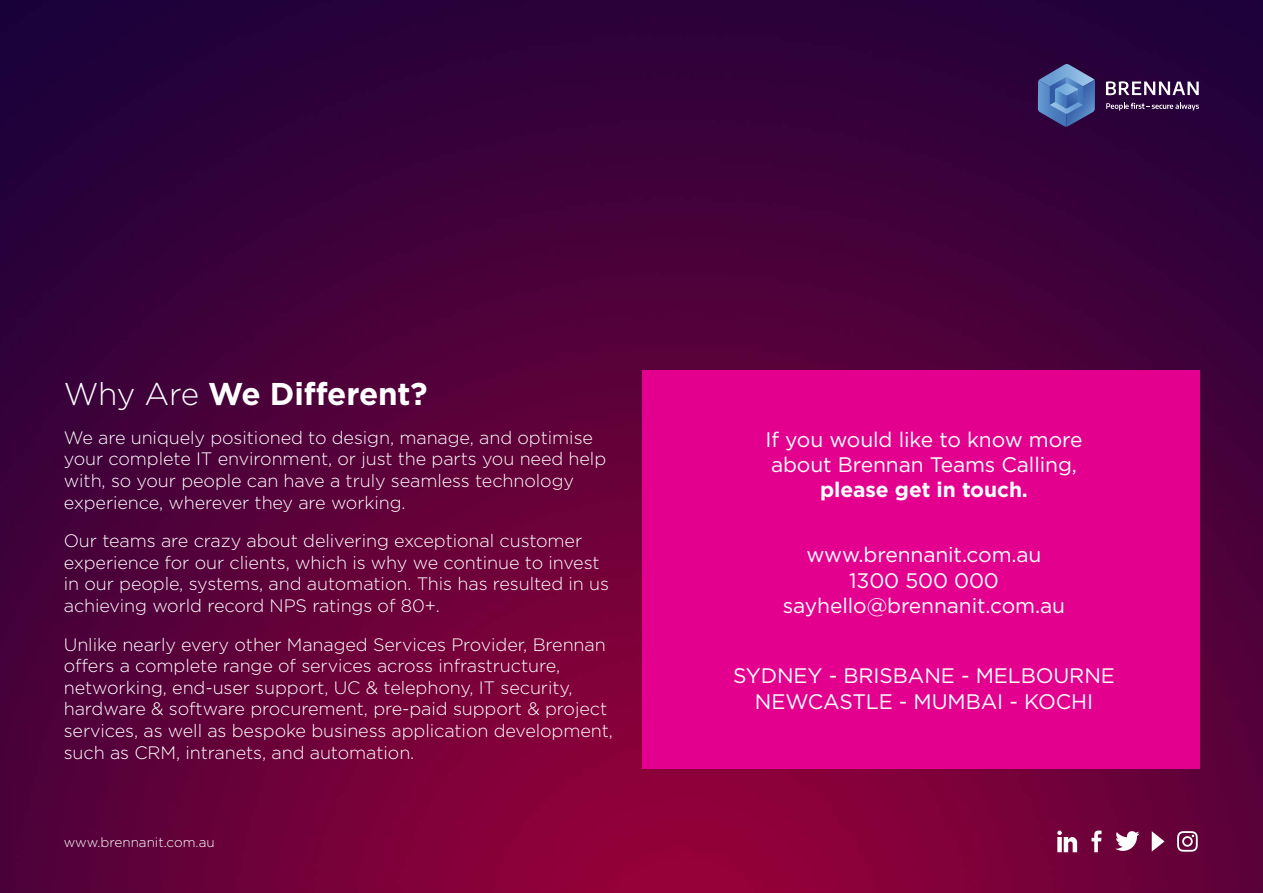
<style>
.page{position:relative;width:1263px;height:893px;background:#fff}
.page>*{position:absolute;margin:0;border:0;box-sizing:border-box;transform-origin:0 0}
.t1{font:700 31.5px "Gotham";letter-spacing:-.005em;color:#fff}
.t2{font:21px/25.2px "Gotham";letter-spacing:-.005em;color:#fff;text-align:center}
.t3{font:700 21px "Gotham";letter-spacing:-.005em;color:#fff}
.t4{font:300 18px/21.6px "Gotham";letter-spacing:-.005em;color:#fff}
.t5{font:300 13.5px "Gotham";color:#fff}
.s1{font-weight:300}
</style>
<div class="page">
<img style="left:0;top:0;width:1263px;height:893px">
<div style="left:642px;top:370px;width:557px;height:399px;background:#e3008e"></div>
<svg style="left:1091px;top:830px;width:10px;height:22px"></svg>
<svg style="left:1057px;top:831px;width:20px;height:21px"></svg>
<svg style="left:1115px;top:831px;width:24px;height:20px"></svg>
<svg style="left:1152px;top:831px;width:12px;height:21px"></svg>
<svg style="left:1177px;top:831px;width:21px;height:21px"></svg>
<svg style="left:1106px;top:103px;width:93px;height:7px"></svg>
<svg style="left:1106px;top:81px;width:93px;height:14px"></svg>
<svg style="left:1038px;top:64px;width:57px;height:63px"></svg>
<h1 class="t1" style="left:64px;top:373px;width:365px"><span class="s1">Why Are</span> We Different?</h1>
<p class="t4" style="left:64px;top:426px;width:544px">We are uniquely positioned to design, manage, and optimise your complete IT environment, or just the parts you need help with, so your people can have a truly seamless technology experience, wherever they are working.</p>
<p class="t4" style="left:64px;top:530px;width:547px">Our teams are crazy about delivering exceptional customer experience for our clients, which is why we continue to invest in our people, systems, and automation. This has resulted in us achieving world record NPS ratings of 80+.</p>
<p class="t4" style="left:64px;top:633px;width:551px">Unlike nearly every other Managed Services Provider, Brennan offers a complete range of services across infrastructure, networking, end-user support, UC &amp; telephony, IT security, hardware &amp; software procurement, pre-paid support &amp; project services, as well as bespoke business application development, such as CRM, intranets, and automation.</p>
<p class="t5" style="left:64px;top:833px;width:152px">www.brennanit.com.au</p>
<p class="t2" style="left:765px;top:426px;width:319px;text-align:left">If you would like to know more about Brennan Teams Calling,</p>
<p class="t3" style="left:820px;top:476px;width:209px">please get in touch.</p>
<p class="t2" style="left:783px;top:542px;width:284px">www.brennanit.com.au<br>1300 500 000 sayhello@brennanit.com.au</p>
<p class="t2" style="left:733px;top:663px;width:383px">SYDNEY - BRISBANE - MELBOURNE<br>NEWCASTLE - MUMBAI - KOCHI</p>
</div>
